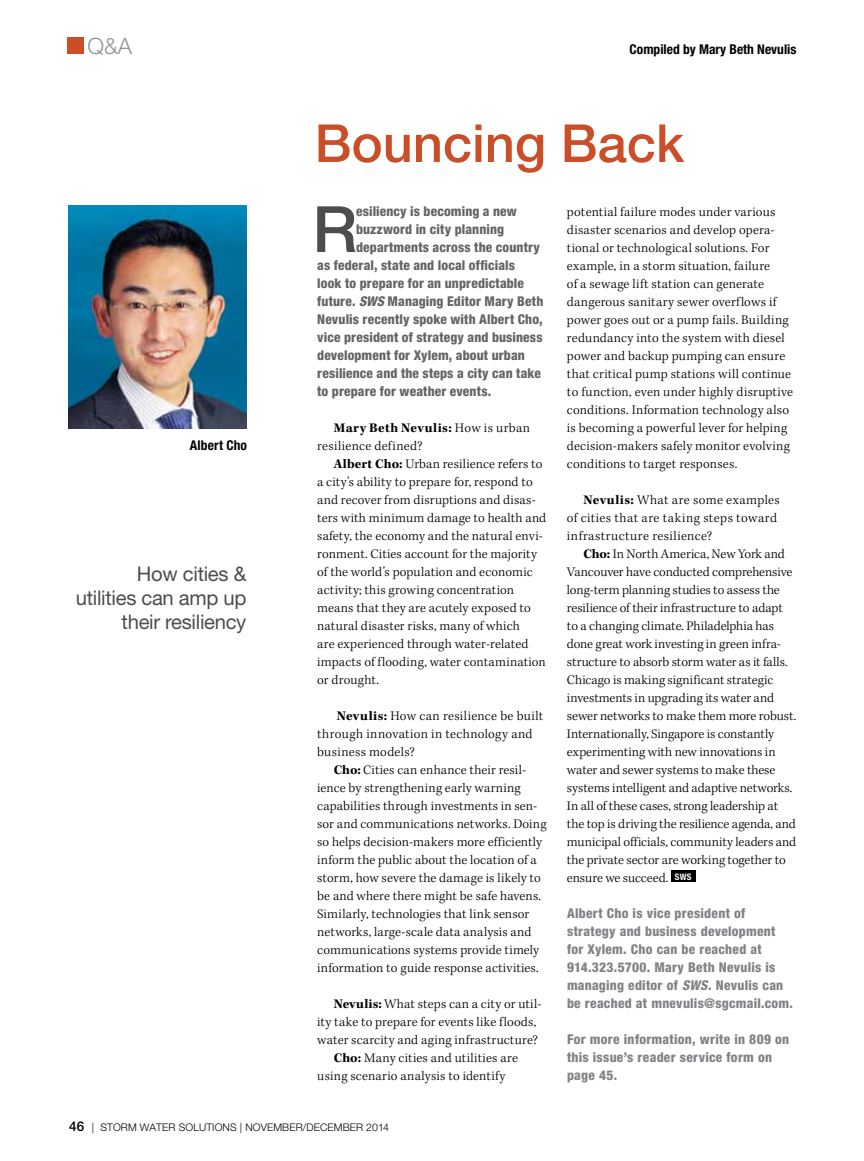
<style>
.page{position:relative;width:864px;height:1161px;background:#fff}
.page>*{position:absolute;margin:0;border:0;box-sizing:border-box;transform-origin:0 0}
.t1{font:500 63.9px "Helvetica Neue LT Std";color:#4d4d4f}
.t2{font:500 52.5px "Helvetica Neue LT Std";color:#ca4f28}
.t3{font:300 22.5px "Helvetica Neue LT Std";color:#939598}
.t4{font:20.25px/24.3px "Helvetica Neue LT Std";letter-spacing:-.015em;color:#4d4d4f;text-align:right}
.t5{font:300 13.5px/18px "Kepler Std";letter-spacing:.01em;color:#000}
.t6{font:800 condensed 13.5px "Helvetica Neue LT Std";letter-spacing:.01em;color:#636466}
.t7{font:800 condensed 13.5px/18px "Helvetica Neue LT Std";letter-spacing:.02em;color:#808285}
.t8{font:300 13.5px/18px "Kepler Std";letter-spacing:.035em;color:#000}
.t9{font:700 condensed 13.5px "Helvetica Neue LT Std";color:#000}
.t10{font:300 10.5px "Helvetica Neue LT Std";letter-spacing:.01em;color:#000}
.s1{font-style:italic}
.s2{font-weight:700}
.s3{font-weight:500;font-size:13.5px}
</style>
<div class="page">
<div style="left:68px;top:38px;width:16px;height:16px;background:#ca4f28"></div>
<div style="left:671px;top:871px;width:24px;height:11px;background:#000"></div>
<img style="left:68px;top:206px;width:178px;height:223px">
<h3 class="t3" style="left:87px;top:32px;width:46px">Q&amp;A</h3>
<p class="t9" style="left:190px;top:437px;width:59px">Albert Cho</p>
<h3 class="t4" style="left:76px;top:561px;width:172px">How cities &amp; utilities can amp up their resiliency</h3>
<p class="t9" style="left:630px;top:41px;width:168px">Compiled by Mary Beth Nevulis</p>
<h2 class="t2" style="left:315px;top:112px;width:371px">Bouncing Back</h2>
<h1 class="t1" style="left:312px;top:191px;width:46px">R</h1>
<p class="t6" style="left:356px;top:203px;width:162px">esiliency is becoming a new</p>
<p class="t6" style="left:356px;top:221px;width:149px">buzzword in city planning</p>
<p class="t6" style="left:356px;top:239px;width:185px">departments across the country</p>
<p class="t6" style="left:317px;top:257px;width:199px">as federal, state and local officials</p>
<p class="t6" style="left:317px;top:275px;width:208px">look to prepare for an unpredictable</p>
<p class="t6" style="left:317px;top:293px;width:228px">future. <span class="s1">SWS</span> Managing Editor Mary Beth</p>
<p class="t6" style="left:317px;top:311px;width:227px">Nevulis recently spoke with Albert Cho,</p>
<p class="t6" style="left:317px;top:329px;width:227px">vice president of strategy and business</p>
<p class="t6" style="left:317px;top:347px;width:209px">development for Xylem, about urban</p>
<p class="t6" style="left:317px;top:365px;width:225px">resilience and the steps a city can take</p>
<p class="t6" style="left:317px;top:383px;width:176px">to prepare for weather events.</p>
<p class="t5" style="left:317px;top:419px;width:214px;text-indent:16px"><span class="s2">Mary Beth Nevulis:</span> How is urban resilience defined?</p>
<p class="t5" style="left:317px;top:455px;width:231px;text-indent:16px"><span class="s2">Albert Cho:</span> Urban resilience refers to a city’s ability to prepare for, respond to and recover from disruptions and disas&shy;ters with minimum damage to health and safety, the economy and the natural envi&shy;ronment. Cities account for the majority of the world’s population and economic activity; this growing concentration means that they are acutely exposed to natural disaster risks, many of which<br>are experienced through water-related impacts of flooding, water contamination or drought.</p>
<p class="t5" style="left:317px;top:707px;width:228px;text-indent:20px"><span class="s2">Nevulis:</span> How can resilience be built through innovation in technology and business models?</p>
<p class="t5" style="left:317px;top:761px;width:231px;text-indent:16px"><span class="s2">Cho:</span> Cities can enhance their resil&shy;ience by strengthening early warning capabilities through investments in sen&shy;sor and communications networks. Doing so helps decision-makers more efficiently inform the public about the location of a storm, how severe the damage is likely to be and where there might be safe havens.<br>Similarly, technologies that link sensor networks, large-scale data analysis and communications systems provide timely information to guide response activities.</p>
<p class="t5" style="left:334px;top:995px;width:209px"><span class="s2">Nevulis:</span> What steps can a city or util-</p>
<p class="t5" style="left:317px;top:1013px;width:221px">ity take to prepare for events like floods,</p>
<p class="t5" style="left:317px;top:1031px;width:222px">water scarcity and aging infrastructure?</p>
<p class="t5" style="left:334px;top:1049px;width:186px"><span class="s2">Cho:</span> Many cities and utilities are</p>
<p class="t5" style="left:317px;top:1067px;width:190px">using scenario analysis to identify</p>
<p class="t5" style="left:567px;top:203px;width:228px">potential failure modes under various disaster scenarios and develop opera&shy;tional or technological solutions. For example, in a storm situation, failure<br>of a sewage lift station can generate dangerous sanitary sewer overflows if power goes out or a pump fails. Building redundancy into the system with diesel power and backup pumping can ensure that critical pump stations will continue to function, even under highly disruptive conditions. Information technology also is becoming a powerful lever for helping decision-makers safely monitor evolving conditions to target responses.</p>
<p class="t8" style="left:567px;top:491px;width:214px;text-indent:17px"><span class="s2">Nevulis:</span> What are some examples of cities that are taking steps toward infrastructure resilience?</p>
<p class="t5" style="left:567px;top:545px;width:231px;text-indent:16px"><span class="s2">Cho:</span> In North America, New York and Vancouver have conducted comprehensive long-term planning studies to assess the resilience of their infrastructure to adapt to a changing climate. Philadelphia has done great work investing in green infra&shy;structure to absorb storm water as it falls.<br>Chicago is making significant strategic investments in upgrading its water and sewer networks to make them more robust.<br>Internationally, Singapore is constantly experimenting with new innovations in water and sewer systems to make these systems intelligent and adaptive networks.<br>In all of these cases, strong leadership at the top is driving the resilience agenda, and municipal officials, community leaders and the private sector are working together to ensure we succeed. <sup>SWS</sup></p>
<p class="t7" style="left:567px;top:904px;width:228px">Albert Cho is vice president of strategy and business development for Xylem. Cho can be reached at 914.323.5700. Mary Beth Nevulis is managing editor of <span class="s1">SWS</span>. Nevulis can be reached at mnevulis@sgcmail.com.</p>
<p class="t7" style="left:567px;top:1030px;width:224px">For more information, write in 809 on this issue’s reader service form on page 45.</p>
<p class="t10" style="left:69px;top:1121px;width:322px"><span class="s3">46</span> | STORM WATER SOLUTIONS | NOVEMBER/DECEMBER 2014</p>
</div>
